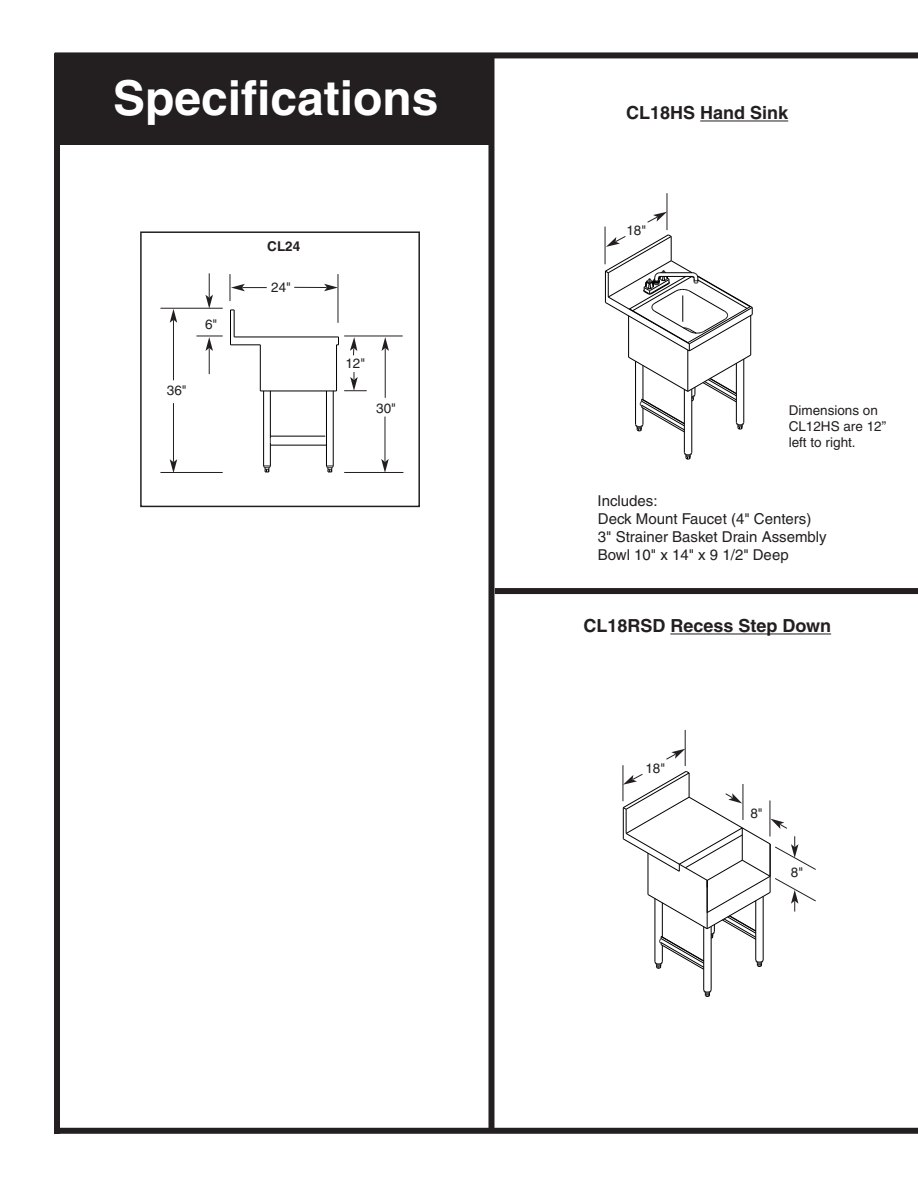
<style>
.page{position:relative;width:918px;height:1188px;background:#fff}
.page>*{position:absolute;margin:0;border:0;box-sizing:border-box;transform-origin:0 0}
.t1{font:700 48px "Helvetica";color:#fff}
.t2{font:700 18px "Helvetica";color:#231f20}
.t3{font:15px/18px "Helvetica";color:#231f20}
.t4{font:13.5px/16.2px "Helvetica";color:#231f20}
.t5{font:700 13.5px "Helvetica";color:#231f20}
</style>
<div class="page">
<div style="left:55px;top:52px;width:863px;height:6px;background:#231f20"></div>
<div style="left:57px;top:1128px;width:861px;height:6px;background:#231f20"></div>
<div style="left:54px;top:53px;width:6px;height:1081px;background:#231f20"></div>
<div style="left:59px;top:58px;width:434px;height:87px;background:#231f20"></div>
<hr style="left:234px;top:337px;width:105px;height:1px;background:#000">
<hr style="left:336px;top:345px;width:1px;height:46px;background:#000">
<hr style="left:230px;top:344px;width:30px;height:1px;background:#000">
<hr style="left:230px;top:310px;width:1px;height:35px;background:#000">
<svg style="left:231px;top:310px;width:4px;height:27px"></svg>
<hr style="left:260px;top:345px;width:1px;height:46px;background:#000">
<hr style="left:260px;top:391px;width:77px;height:1px;background:#000">
<hr style="left:270px;top:391px;width:1px;height:47px;background:#000">
<hr style="left:333px;top:391px;width:1px;height:75px;background:#000">
<hr style="left:326px;top:391px;width:1px;height:75px;background:#000">
<hr style="left:270px;top:436px;width:55px;height:1px;background:#000">
<hr style="left:263px;top:391px;width:1px;height:75px;background:#000">
<svg style="left:326px;top:466px;width:8px;height:7px"></svg>
<hr style="left:270px;top:445px;width:56px;height:1px;background:#000">
<svg style="left:263px;top:438px;width:8px;height:35px"></svg>
<div style="left:140px;top:231px;width:280px;height:276px;border:2px solid #231f20"></div>
<hr style="left:173px;top:320px;width:1px;height:60px;background:#231f20">
<svg style="left:170px;top:309px;width:7px;height:14px"></svg>
<hr style="left:385px;top:348px;width:1px;height:50px;background:#231f20">
<svg style="left:381px;top:337px;width:8px;height:14px"></svg>
<hr style="left:338px;top:274px;width:1px;height:49px;background:#231f20">
<svg style="left:205px;top:273px;width:8px;height:35px"></svg>
<hr style="left:385px;top:417px;width:1px;height:45px;background:#231f20">
<svg style="left:381px;top:459px;width:8px;height:13px"></svg>
<hr style="left:173px;top:403px;width:1px;height:59px;background:#231f20">
<svg style="left:170px;top:459px;width:7px;height:13px"></svg>
<svg style="left:230px;top:274px;width:37px;height:27px"></svg>
<svg style="left:294px;top:284px;width:44px;height:7px"></svg>
<svg style="left:350px;top:337px;width:7px;height:19px"></svg>
<svg style="left:196px;top:336px;width:27px;height:38px"></svg>
<svg style="left:344px;top:372px;width:23px;height:19px"></svg>
<hr style="left:160px;top:308px;width:63px;height:1px;background:#231f20">
<hr style="left:344px;top:336px;width:59px;height:1px;background:#231f20">
<hr style="left:344px;top:472px;width:59px;height:1px;background:#231f20">
<hr style="left:160px;top:472px;width:63px;height:1px;background:#231f20">
<div style="left:488px;top:54px;width:6px;height:1074px;background:#231f20"></div>
<hr style="left:917px;top:54px;width:1px;height:1074px;background:#231f20">
<div style="left:495px;top:588px;width:423px;height:6px;background:#231f20"></div>
<hr style="left:670px;top:634px;width:161px;height:1px;background:#231f20">
<hr style="left:700px;top:121px;width:88px;height:1px;background:#231f20">
<hr style="left:692px;top:389px;width:1px;height:64px;background:#000">
<hr style="left:684px;top:389px;width:1px;height:64px;background:#000">
<svg style="left:684px;top:453px;width:8px;height:7px"></svg>
<hr style="left:605px;top:227px;width:1px;height:37px;background:#231f20">
<hr style="left:667px;top:193px;width:1px;height:37px;background:#231f20">
<svg style="left:647px;top:212px;width:20px;height:10px"></svg>
<svg style="left:605px;top:234px;width:148px;height:199px"></svg>
<hr style="left:711px;top:927px;width:1px;height:63px;background:#000">
<hr style="left:703px;top:927px;width:1px;height:63px;background:#000">
<svg style="left:703px;top:990px;width:9px;height:7px"></svg>
<hr style="left:623px;top:765px;width:1px;height:36px;background:#231f20">
<hr style="left:685px;top:730px;width:1px;height:36px;background:#231f20">
<svg style="left:666px;top:749px;width:19px;height:10px"></svg>
<svg style="left:623px;top:772px;width:193px;height:198px"></svg>
<h1 class="t1" style="left:113px;top:81px;width:327px">Specifications</h1>
<p class="t5" style="left:267px;top:242px;width:35px">CL24</p>
<p class="t4" style="left:205px;top:317px;width:14px">6"</p>
<p class="t4" style="left:167px;top:384px;width:21px">36"</p>
<p class="t4" style="left:271px;top:280px;width:21px">24"</p>
<p class="t4" style="left:345px;top:357px;width:21px">12"</p>
<p class="t4" style="left:376px;top:401px;width:21px">30"</p>
<p class="t2" style="left:626px;top:106px;width:164px">CL18HS Hand Sink</p>
<p class="t4" style="left:626px;top:224px;width:21px">18"</p>
<p class="t4" style="left:789px;top:403px;width:99px">Dimensions on<br>CL12HS are 12” left to right.</p>
<p class="t3" style="left:598px;top:493px;width:230px">Includes:<br>Deck Mount Faucet (4" Centers)<br>3" Strainer Basket Drain Assembly<br>Bowl 10" x 14" x 9 1/2" Deep</p>
<p class="t2" style="left:583px;top:619px;width:249px">CL18RSD Recess Step Down</p>
<p class="t4" style="left:645px;top:761px;width:21px">18"</p>
<p class="t4" style="left:750px;top:806px;width:14px">8"</p>
<p class="t4" style="left:791px;top:865px;width:14px">8"</p>
</div>
